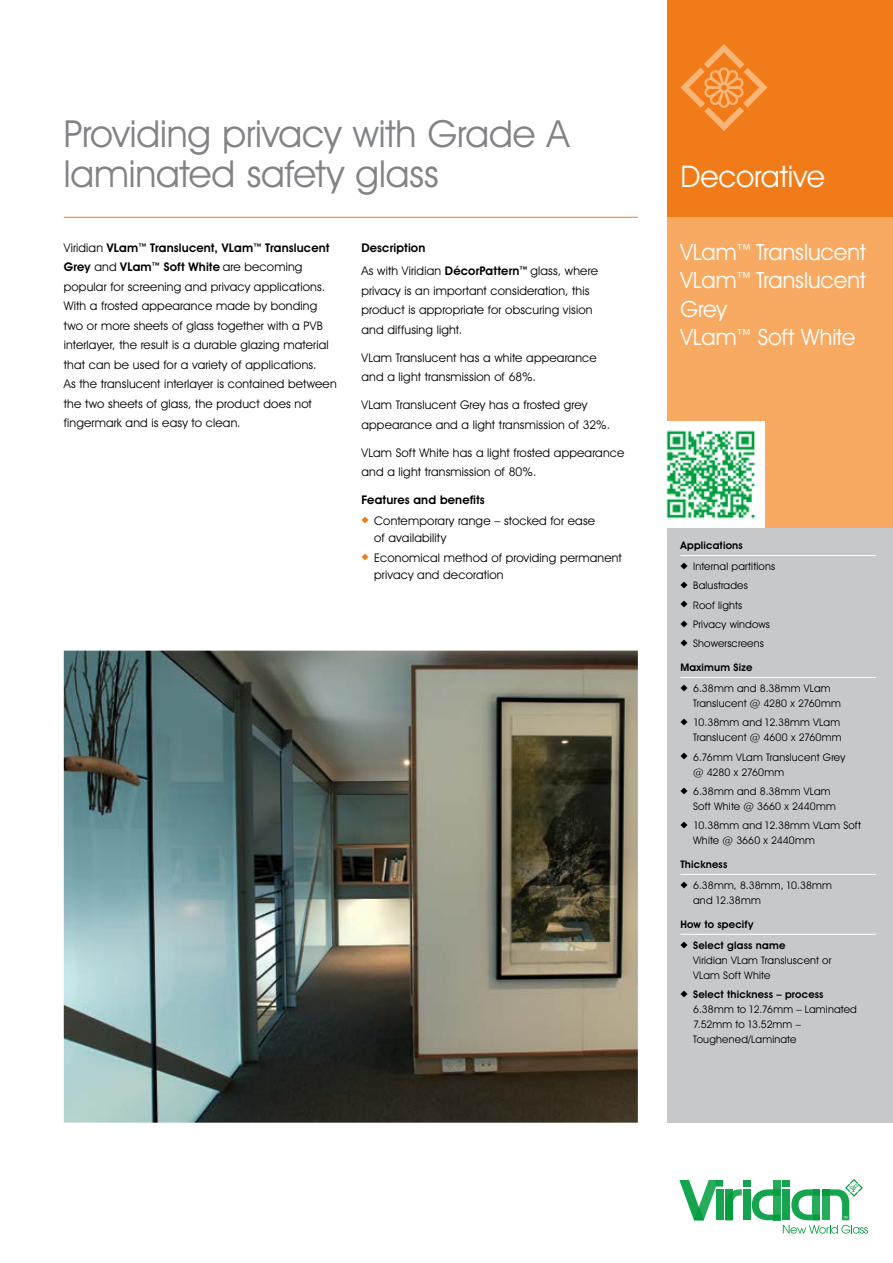
<style>
.page{position:relative;width:893px;height:1263px;background:#fff}
.page>*{position:absolute;margin:0;border:0;box-sizing:border-box;transform-origin:0 0}
.t1{font:37.5px/40.5px "Avant Garde IT Cby BT";letter-spacing:-.005em;color:#818386}
.t2{font:30px "Avant Garde IT Cby BT";letter-spacing:-.005em;color:#fff}
.t3{font:22.5px/28.5px "Avant Garde IT Cby BT";color:#fff}
.t4{font:12px/19.5px "Avant Garde IT Cby BT";letter-spacing:.015em;color:#000}
.t5{font:10.5px/19.2px "Avant Garde IT Cby BT";letter-spacing:.015em;color:#000}
.t6{font:600 10.5px/21.5px "Avant Garde IT Cby BT";letter-spacing:.02em;color:#000}
.s1{font-weight:600}
</style>
<div class="page">
<svg style="left:752px;top:1179px;width:116px;height:54px"></svg>
<div style="left:743px;top:1180px;width:7px;height:6px;background:#14a54e"></div>
<div style="left:743px;top:1189px;width:7px;height:31px;background:#14a54e"></div>
<svg style="left:725px;top:1189px;width:17px;height:31px"></svg>
<div style="left:716px;top:1189px;width:7px;height:31px;background:#14a54e"></div>
<div style="left:716px;top:1180px;width:7px;height:6px;background:#14a54e"></div>
<svg style="left:679px;top:1180px;width:39px;height:40px"></svg>
<div style="left:668px;top:0;width:225px;height:217px;background:#f27b19"></div>
<div style="left:668px;top:527px;width:225px;height:596px;background:#c7c8ca"></div>
<div style="left:668px;top:217px;width:225px;height:310px;background:#f9aa62"></div>
<hr style="left:64px;top:217px;width:574px;height:1px;background:#f27b19">
<svg style="left:680px;top:44px;width:87px;height:87px"></svg>
<img style="left:64px;top:651px;width:574px;height:472px">
<hr style="left:680px;top:555px;width:196px;height:1px;background:#fff">
<hr style="left:680px;top:677px;width:196px;height:1px;background:#fff">
<hr style="left:680px;top:874px;width:196px;height:1px;background:#fff">
<hr style="left:680px;top:934px;width:196px;height:1px;background:#fff">
<img style="left:666px;top:421px;width:98px;height:106px">
<h1 class="t1" style="left:64px;top:113px;width:507px">Providing privacy with Grade A laminated safety glass</h1>
<p class="t4" style="left:64px;top:237px;width:274px">Viridian <span class="s1">VLam™ Translucent, VLam™ Translucent Grey</span> and <span class="s1">VLam™ Soft White</span> are becoming popular for screening and privacy applications.<br>With a frosted appearance made by bonding two or more sheets of glass together with a PVB interlayer, the result is a durable glazing material that can be used for a variety of applications.<br>As the translucent interlayer is contained between the two sheets of glass, the product does not fingermark and is easy to clean.</p>
<p class="t4" style="left:361px;top:235px;width:238px;line-height:23.7px"><span class="s1">Description<br></span>As with Viridian <span class="s1">DécorPattern™</span> glass, where</p>
<p class="t4" style="left:361px;top:281px;width:233px">privacy is an important consideration, this product is appropriate for obscuring vision and diffusing light.</p>
<p class="t4" style="left:361px;top:348px;width:237px">VLam Translucent has a white appearance and a light transmission of 68%.</p>
<p class="t4" style="left:361px;top:395px;width:250px">VLam Translucent Grey has a frosted grey appearance and a light transmission of 32%.</p>
<p class="t4" style="left:361px;top:443px;width:264px">VLam Soft White has a light frosted appearance and a light transmission of 80%.</p>
<p class="t4" style="left:361px;top:490px;width:235px;line-height:20.7px"><span class="s1">Features and benefits<br></span><sup>.</sup> Contemporary range – stocked for ease</p>
<p class="t4" style="left:361px;top:527px;width:262px;line-height:20.7px;text-indent:13px">of availability<br><sup>.</sup> Economical method of providing permanent</p>
<p class="t4" style="left:374px;top:565px;width:131px">privacy and decoration</p>
<h2 class="t2" style="left:680px;top:158px;width:146px">Decorative</h2>
<h3 class="t3" style="left:680px;top:237px;width:187px">VLam™ Translucent<br>VLam™ Translucent<br>Grey<br>VLam™ Soft White</h3>
<p class="t5" style="left:680px;top:534px;width:96px;line-height:21.5px"><span class="s1">Applications<br></span><sup>.</sup> Internal partitions</p>
<p class="t5" style="left:680px;top:576px;width:91px"><sup>.</sup> Balustrades<br><sup>.</sup> Roof lights<br><sup>.</sup> Privacy windows <sup>.</sup> Showerscreens</p>
<p class="t5" style="left:680px;top:656px;width:152px;line-height:21.5px"><span class="s1">Maximum Size<br></span><sup>.</sup> 6.38mm and 8.38mm VLam</p>
<p class="t5" style="left:680px;top:694px;width:162px;text-align:right">Translucent @ 4280 x 2760mm<br><sup>.</sup> 10.38mm and 12.38mm VLam</p>
<p class="t5" style="left:680px;top:728px;width:166px;text-indent:13px">Translucent @ 4600 x 2760mm <sup>.</sup> 6.76mm VLam Translucent Grey</p>
<p class="t5" style="left:680px;top:762px;width:152px;text-indent:13px">@ 4280 x 2760mm<br><sup>.</sup> 6.38mm and 8.38mm VLam</p>
<p class="t5" style="left:680px;top:796px;width:182px;text-indent:13px">Soft White @ 3660 x 2440mm<br><sup>.</sup> 10.38mm and 12.38mm VLam Soft</p>
<p class="t5" style="left:693px;top:831px;width:123px">White @ 3660 x 2440mm</p>
<p class="t5" style="left:680px;top:853px;width:153px;line-height:21.5px"><span class="s1">Thickness<br></span><sup>.</sup> 6.38mm, 8.38mm, 10.38mm</p>
<p class="t5" style="left:693px;top:890px;width:69px">and 12.38mm</p>
<p class="t6" style="left:680px;top:913px;width:107px">How to specify<br><sup>.</sup> Select glass name</p>
<p class="t5" style="left:693px;top:952px;width:140px;line-height:15px">Viridian VLam Transluscent or<br>VLam Soft White</p>
<p class="t5" style="left:693px;top:987px;width:165px;line-height:15px;text-indent:-13px"><sup>.</sup> <span class="s1">Select thickness – process<br></span>6.38mm to 12.76mm – Laminated<br>7.52mm to 13.52mm –<br>Toughened/Laminate</p>
</div>
